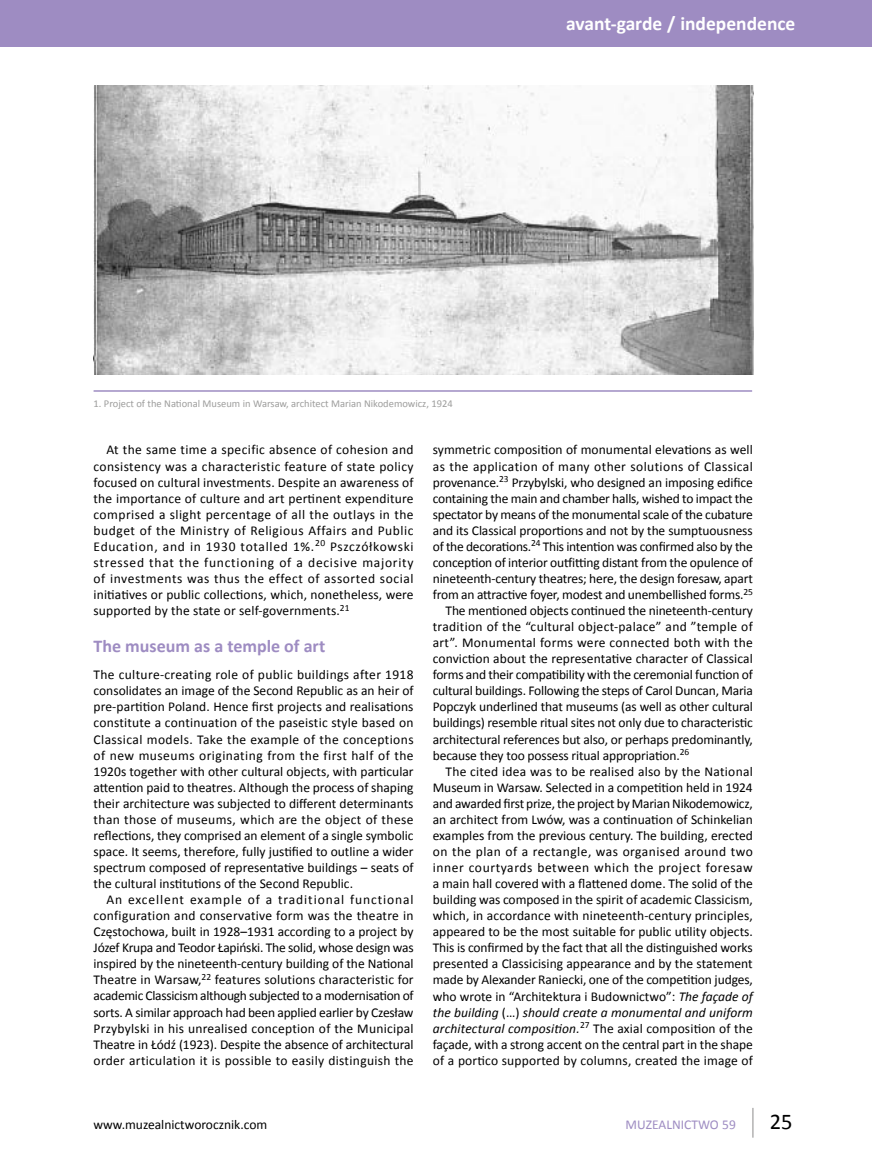
<style>
.page{position:relative;width:872px;height:1170px;background:#fff}
.page>*{position:absolute;margin:0;border:0;box-sizing:border-box;transform-origin:0 0}
.t1{font:22.5px "Calibri";color:#000}
.t2{font:700 19.5px "Calibri";color:#fff}
.t3{font:700 18px "Calibri";color:#9e8cc2}
.t4{font:13.5px/16px "Calibri";letter-spacing:-.005em;color:#000;text-align:justify}
.t5{font:13.5px "Calibri";letter-spacing:.02em;color:#000}
.t6{font:italic 13.5px "Calibri";letter-spacing:.005em;color:#000}
.t7{font:13.5px "Calibri";letter-spacing:.03em;color:#000}
.t8{font:13.5px "Calibri";letter-spacing:.015em;color:#000}
.t9{font:13.5px "Calibri";letter-spacing:.045em;color:#000}
.t10{font:13.5px "Calibri";letter-spacing:.035em;color:#000}
.t11{font:13.5px "Calibri";color:#9e8cc2}
.t12{font:10.5px "Calibri";color:#9d9d9c}
.s1{font-style:italic}
.s2{font-style:normal}
</style>
<div class="page">
<hr style="left:752px;top:1107px;width:1px;height:30px;background:#b3b2b2">
<div style="left:0;top:0;width:872px;height:47px;background:#9e8cc2"></div>
<img style="left:94px;top:85px;width:659px;height:289px">
<hr style="left:94px;top:390px;width:658px;height:2px;background:#9e8cc2">
<h2 class="t2" style="left:566px;top:11px;width:231px">avant-garde / independence</h2>
<p class="t12" style="left:94px;top:396px;width:361px">1. Project of the National Museum in Warsaw, architect Marian Nikodemowicz, 1924</p>
<p class="t4" style="left:94px;top:442px;width:322px;text-indent:13px">At the same time a specific absence of cohesion and consistency was a characteristic feature of state policy focused on cultural investments. Despite an awareness of the importance of culture and art pertinent expenditure comprised a slight percentage of all the outlays in the budget of the Ministry of Religious Affairs and Public Education, and in 1930 totalled 1%.<sup>20</sup> Pszczółkowski stressed that the functioning of a decisive majority of investments was thus the effect of assorted social initiatives or public collections, which, nonetheless, were supported by the state or self-governments.<sup>21</sup></p>
<h3 class="t3" style="left:94px;top:635px;width:233px">The museum as a temple of art</h3>
<p class="t4" style="left:94px;top:666px;width:322px">The culture-creating role of public buildings after 1918 consolidates an image of the Second Republic as an heir of pre-partition Poland. Hence first projects and realisations constitute a continuation of the paseistic style based on Classical models. Take the example of the conceptions of new museums originating from the first half of the 1920s together with other cultural objects, with particular attention paid to theatres. Although the process of shaping their architecture was subjected to different determinants than those of museums, which are the object of these reflections, they comprised an element of a single symbolic space. It seems, therefore, fully justified to outline a wider spectrum composed of representative buildings – seats of the cultural institutions of the Second Republic.</p>
<p class="t4" style="left:94px;top:891px;width:322px;text-indent:13px">An excellent example of a traditional functional configuration and conservative form was the theatre in Częstochowa, built in 1928–1931 according to a project by Józef Krupa and Teodor Łapiński. The solid, whose design was inspired by the nineteenth-century building of the National Theatre in Warsaw,<sup>22</sup> features solutions characteristic for academic Classicism although subjected to a modernisation of sorts. A similar approach had been applied earlier by Czesław Przybylski in his unrealised conception of the Municipal Theatre in Łódź (1923). Despite the absence of architectural order articulation it is possible to easily distinguish the</p>
<p class="t4" style="left:433px;top:442px;width:321px">symmetric composition of monumental elevations as well</p>
<p class="t7" style="left:433px;top:457px;width:322px">as the application of many other solutions of Classical</p>
<p class="t4" style="left:433px;top:474px;width:321px">provenance.<sup>23</sup> Przybylski, who designed an imposing edifice</p>
<p class="t4" style="left:433px;top:490px;width:321px">containing the main and chamber halls, wished to impact the</p>
<p class="t4" style="left:433px;top:506px;width:322px">spectator by means of the monumental scale of the cubature</p>
<p class="t4" style="left:433px;top:522px;width:321px">and its Classical proportions and not by the sumptuousness</p>
<p class="t4" style="left:433px;top:538px;width:321px">of the decorations.<sup>24</sup> This intention was confirmed also by the</p>
<p class="t4" style="left:433px;top:554px;width:321px">conception of interior outfitting distant from the opulence of</p>
<p class="t4" style="left:433px;top:570px;width:321px">nineteenth-century theatres; here, the design foresaw, apart</p>
<p class="t4" style="left:433px;top:586px;width:321px">from an attractive foyer, modest and unembellished forms.<sup>25</sup></p>
<p class="t4" style="left:445px;top:602px;width:309px">The mentioned objects continued the nineteenth-century</p>
<p class="t5" style="left:433px;top:618px;width:321px">tradition of the “cultural object-palace” and ”temple of</p>
<p class="t5" style="left:433px;top:634px;width:321px">art”. Monumental forms were connected both with the</p>
<p class="t4" style="left:433px;top:650px;width:321px">conviction about the representative character of Classical</p>
<p class="t4" style="left:433px;top:666px;width:321px">forms and their compatibility with the ceremonial function of</p>
<p class="t4" style="left:433px;top:682px;width:321px">cultural buildings. Following the steps of Carol Duncan, Maria</p>
<p class="t4" style="left:433px;top:699px;width:321px">Popczyk underlined that museums (as well as other cultural</p>
<p class="t4" style="left:433px;top:715px;width:321px">buildings) resemble ritual sites not only due to characteristic</p>
<p class="t4" style="left:433px;top:731px;width:321px">architectural references but also, or perhaps predominantly,</p>
<p class="t4" style="left:433px;top:747px;width:258px">because they too possess ritual appropriation.<sup>26</sup></p>
<p class="t5" style="left:445px;top:762px;width:309px">The cited idea was to be realised also by the National</p>
<p class="t4" style="left:433px;top:779px;width:321px">Museum in Warsaw. Selected in a competition held in 1924</p>
<p class="t4" style="left:433px;top:795px;width:321px">and awarded first prize, the project by Marian Nikodemowicz,</p>
<p class="t4" style="left:433px;top:811px;width:321px">an architect from Lwów, was a continuation of Schinkelian</p>
<p class="t4" style="left:433px;top:827px;width:321px">examples from the previous century. The building, erected</p>
<p class="t10" style="left:433px;top:842px;width:322px">on the plan of a rectangle, was organised around two</p>
<p class="t9" style="left:433px;top:858px;width:321px">inner courtyards between which the project foresaw</p>
<p class="t4" style="left:433px;top:875px;width:321px">a main hall covered with a flattened dome. The solid of the</p>
<p class="t4" style="left:433px;top:891px;width:321px">building was composed in the spirit of academic Classicism,</p>
<p class="t4" style="left:433px;top:907px;width:321px">which, in accordance with nineteenth-century principles,</p>
<p class="t4" style="left:433px;top:923px;width:322px">appeared to be the most suitable for public utility objects.</p>
<p class="t4" style="left:433px;top:939px;width:321px">This is confirmed by the fact that all the distinguished works</p>
<p class="t4" style="left:433px;top:955px;width:321px">presented a Classicising appearance and by the statement</p>
<p class="t4" style="left:433px;top:971px;width:322px">made by Alexander Raniecki, one of the competition judges,</p>
<p class="t4" style="left:433px;top:987px;width:321px">who wrote in “Architektura i Budownictwo”: <span class="s1">The façade of</span></p>
<p class="t6" style="left:433px;top:1002px;width:321px">the building <span class="s2">(…)</span> should create a monumental and uniform</p>
<p class="t6" style="left:433px;top:1018px;width:321px">architectural composition.<sup>27</sup> <span class="s2">The axial composition of the</span></p>
<p class="t4" style="left:433px;top:1036px;width:321px">façade, with a strong accent on the central part in the shape</p>
<p class="t8" style="left:433px;top:1051px;width:322px">of a portico supported by columns, created the image of</p>
<p class="t4" style="left:94px;top:1116px;width:175px">www.muzealnictworocznik.com</p>
<p class="t11" style="left:625px;top:1115px;width:112px">MUZEALNICTWO 59</p>
<h1 class="t1" style="left:770px;top:1107px;width:24px">25</h1>
</div>
